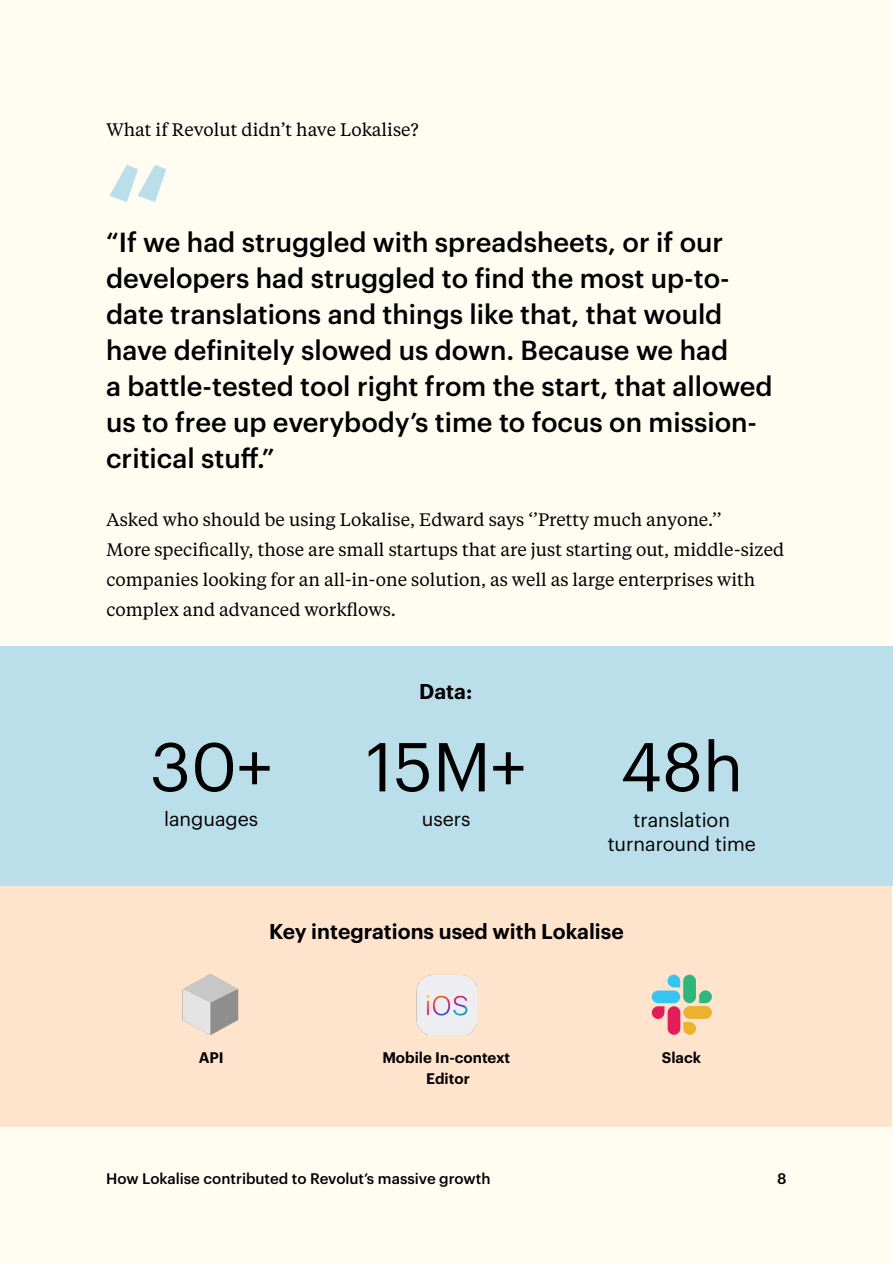
<style>
.page{position:relative;width:893px;height:1263px;background:#fffcf2}
.page>*{position:absolute;margin:0;border:0;box-sizing:border-box;transform-origin:0 0}
.t1{font:600 135px "Graphik LC";color:#badeea}
.t2{font:67.5px "Graphik LC";color:#000}
.t3{font:500 27px/36px "Graphik LC";color:#000}
.t4{font:600 21px "Graphik LC";color:#000}
.t5{font:19.5px/24px "Graphik LC";color:#000;text-align:center}
.t6{font:18px/30px "Tiempos Text";color:#000}
.t7{font:500 15px "Graphik LC";color:#000}
.t8{font:600 15px/21px "Graphik LC";color:#000;text-align:center}
</style>
<div class="page">
<div style="left:0;top:646px;width:893px;height:240px;background:#badeea"></div>
<div style="left:1px;top:886px;width:891px;height:240px;background:#fee3cd"></div>
<svg style="left:652px;top:1006px;width:12px;height:13px"></svg>
<div style="left:668px;top:1006px;width:12px;height:29px;background:#e01e5a;border-radius:6px"></div>
<svg style="left:667px;top:975px;width:13px;height:12px"></svg>
<div style="left:652px;top:990px;width:28px;height:13px;background:#36c5f0;border-radius:6px"></div>
<svg style="left:699px;top:990px;width:13px;height:13px"></svg>
<div style="left:683px;top:975px;width:13px;height:28px;background:#2eb67d;border-radius:6px"></div>
<svg style="left:683px;top:1022px;width:13px;height:13px"></svg>
<div style="left:683px;top:1006px;width:29px;height:13px;background:#ecb22e;border-radius:6px"></div>
<img style="left:416px;top:975px;width:61px;height:60px">
<img style="left:182px;top:975px;width:57px;height:60px">
<p class="t6" style="left:106px;top:114px;width:314px">What if Revolut didn’t have Lokalise?</p>
<h1 class="t1" style="left:105px;top:111px;width:69px">“</h1>
<p class="t3" style="left:106px;top:222px;width:668px">“If we had struggled with spreadsheets, or if our developers had struggled to find the most up-to&shy;date translations and things like that, that would have definitely slowed us down. Because we had<br>a battle-tested tool right from the start, that allowed us to free up everybody’s time to focus on mission&shy;critical stuff.”</p>
<p class="t6" style="left:106px;top:504px;width:679px">Asked who should be using Lokalise, Edward says ‘’Pretty much anyone.’’<br>More specifically, those are small startups that are just starting out, middle-sized companies looking for an all-in-one solution, as well as large enterprises with complex and advanced workflows.</p>
<h2 class="t2" style="left:150px;top:716px;width:123px">30+</h2>
<p class="t5" style="left:164px;top:805px;width:96px">languages</p>
<p class="t4" style="left:419px;top:675px;width:55px">Data:</p>
<h2 class="t2" style="left:366px;top:716px;width:161px">15M+</h2>
<p class="t5" style="left:422px;top:805px;width:50px">users</p>
<h2 class="t2" style="left:620px;top:716px;width:124px">48h</h2>
<p class="t5" style="left:608px;top:807px;width:150px">translation turnaround time</p>
<p class="t4" style="left:269px;top:916px;width:356px">Key integrations used with Lokalise</p>
<p class="t8" style="left:199px;top:1046px;width:27px">API</p>
<p class="t8" style="left:382px;top:1046px;width:129px">Mobile In-context<br>Editor</p>
<p class="t8" style="left:662px;top:1046px;width:41px">Slack</p>
<p class="t7" style="left:106px;top:1167px;width:386px">How Lokalise contributed to Revolut’s massive growth</p>
<p class="t7" style="left:777px;top:1167px;width:11px">8</p>
</div>
